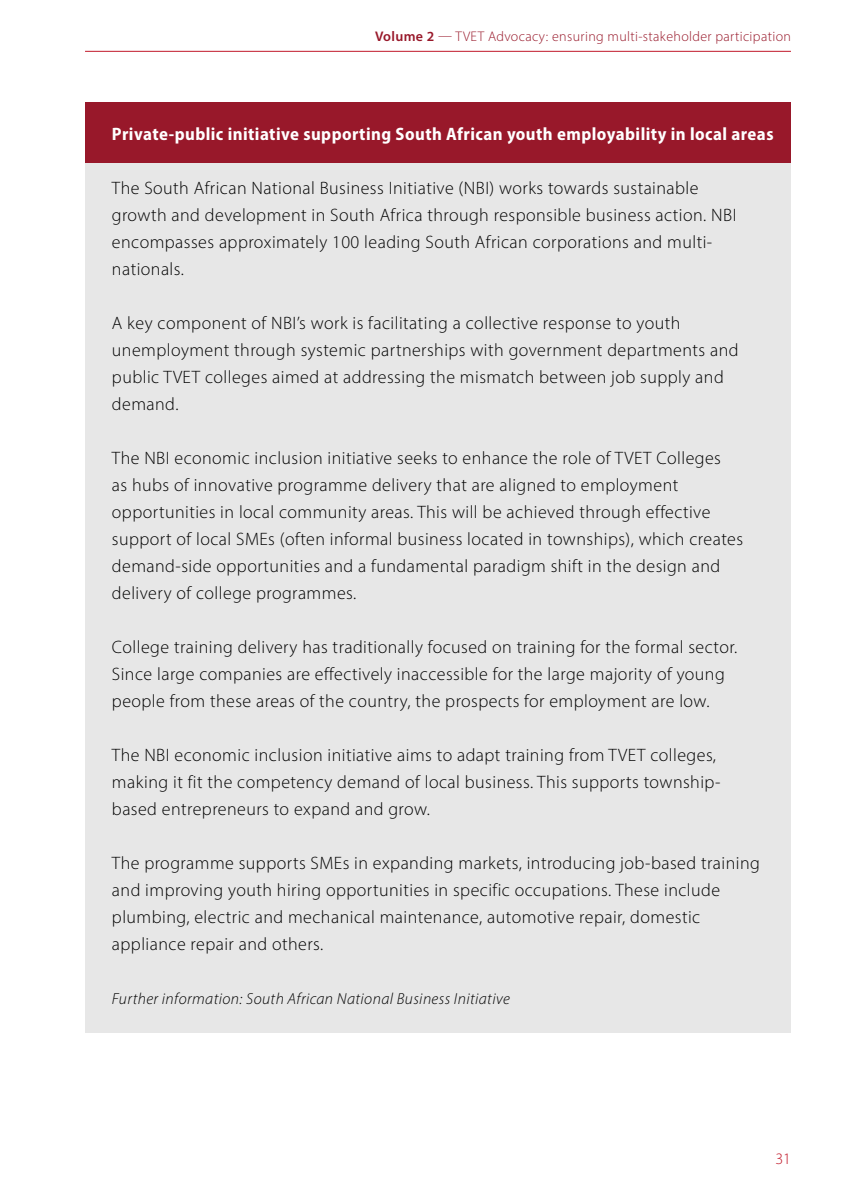
<style>
.page{position:relative;width:842px;height:1191px;background:#fff}
.page>*{position:absolute;margin:0;border:0;box-sizing:border-box;transform-origin:0 0}
.t1{font:300 18px/27px "Myriad Pro";letter-spacing:.025em;color:#000}
.t2{font:700 semi-condensed 18px "Myriad Pro";letter-spacing:.025em;color:#fff}
.t3{font:italic 300 16px "Myriad Pro";letter-spacing:.025em;color:#000}
.t4{font:300 16px "Myriad Pro";color:#c11728}
.t5{font:300 14px "Myriad Pro";letter-spacing:.025em;color:#98182a}
.s1{font-weight:600}
</style>
<div class="page">
<hr style="left:85px;top:51px;width:706px;height:1px;background:#c11728">
<div style="left:85px;top:103px;width:706px;height:60px;background:#98182a"></div>
<div style="left:85px;top:163px;width:706px;height:869px;background:#e7e7e7"></div>
<p class="t5" style="left:375px;top:27px;width:417px"><span class="s1">Volume 2</span> — TVET Advocacy: ensuring multi-stakeholder participation</p>
<p class="t2" style="left:112px;top:122px;width:663px">Private-public initiative supporting South African youth employability in local areas</p>
<p class="t1" style="left:112px;top:174px;width:626px">The South African National Business Initiative (NBI) works towards sustainable growth and development in South Africa through responsible business action. NBI encompasses approximately 100 leading South African corporations and multi&shy;nationals.</p>
<p class="t1" style="left:112px;top:309px;width:628px">A key component of NBI’s work is facilitating a collective response to youth unemployment through systemic partnerships with government departments and public TVET colleges aimed at addressing the mismatch between job supply and demand.</p>
<p class="t1" style="left:112px;top:444px;width:633px">The NBI economic inclusion initiative seeks to enhance the role of TVET Colleges<br>as hubs of innovative programme delivery that are aligned to employment opportunities in local community areas. This will be achieved through effective support of local SMEs (often informal business located in townships), which creates demand-side opportunities and a fundamental paradigm shift in the design and delivery of college programmes.</p>
<p class="t1" style="left:112px;top:633px;width:627px">College training delivery has traditionally focused on training for the formal sector.<br>Since large companies are effectively inaccessible for the large majority of young people from these areas of the country, the prospects for employment are low.</p>
<p class="t1" style="left:112px;top:741px;width:610px">The NBI economic inclusion initiative aims to adapt training from TVET colleges, making it fit the competency demand of local business. This supports township&shy;based entrepreneurs to expand and grow.</p>
<p class="t1" style="left:112px;top:849px;width:649px">The programme supports SMEs in expanding markets, introducing job-based training and improving youth hiring opportunities in specific occupations. These include plumbing, electric and mechanical maintenance, automotive repair, domestic appliance repair and others.</p>
<p class="t3" style="left:112px;top:989px;width:399px">Further information: South African National Business Initiative</p>
<p class="t4" style="left:775px;top:1149px;width:17px">31</p>
</div>
